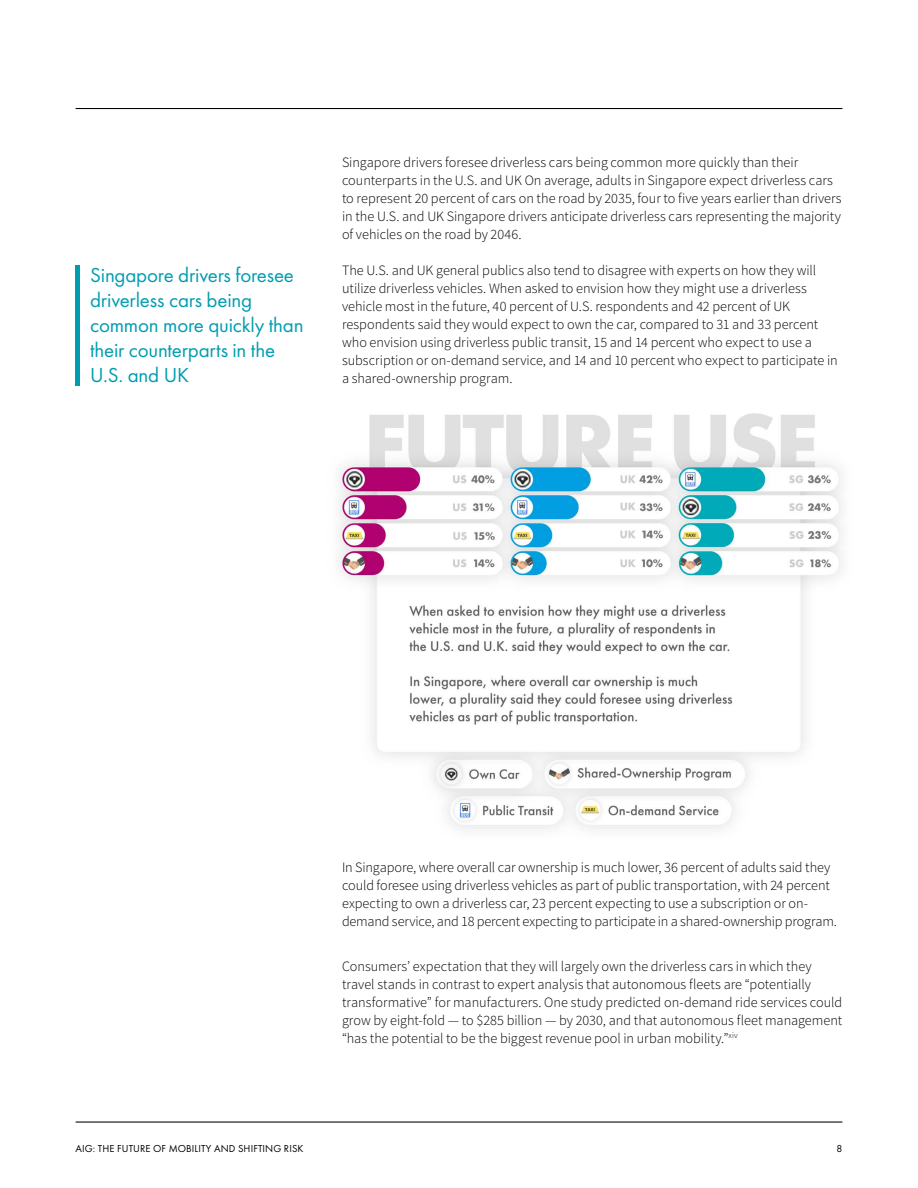
<style>
.page{position:relative;width:918px;height:1188px;background:#fff}
.page>*{position:absolute;margin:0;border:0;box-sizing:border-box;transform-origin:0 0}
.t1{font:21px/25.2px "Futura PT";letter-spacing:-.01em;color:#009db1}
.t2{font:300 14.25px/18px "Source Sans Pro";color:#000}
.t3{font:10.5px "Futura PT";letter-spacing:.01em;color:#000}
</style>
<div class="page">
<hr style="left:76px;top:108px;width:766px;height:1px;background:#000">
<hr style="left:76px;top:1122px;width:766px;height:1px;background:#000">
<hr style="left:76px;top:265px;width:4px;height:121px;background:#009db1">
<img style="left:337px;top:413px;width:505px;height:417px">
<h1 class="t1" style="left:90px;top:262px;width:215px">Singapore drivers foresee driverless cars being common more quickly than their counterparts in the<br>U.S. and UK</h1>
<p class="t2" style="left:342px;top:154px;width:501px">Singapore drivers foresee driverless cars being common more quickly than their counterparts in the U.S. and UK On average, adults in Singapore expect driverless cars to represent 20 percent of cars on the road by 2035, four to five years earlier than drivers in the U.S. and UK Singapore drivers anticipate driverless cars representing the majority of vehicles on the road by 2046.</p>
<p class="t2" style="left:342px;top:262px;width:497px">The U.S. and UK general publics also tend to disagree with experts on how they will utilize driverless vehicles. When asked to envision how they might use a driverless vehicle most in the future, 40 percent of U.S. respondents and 42 percent of UK respondents said they would expect to own the car, compared to 31 and 33 percent who envision using driverless public transit, 15 and 14 percent who expect to use a subscription or on-demand service, and 14 and 10 percent who expect to participate in a shared-ownership program.</p>
<p class="t2" style="left:342px;top:858px;width:496px">In Singapore, where overall car ownership is much lower, 36 percent of adults said they could foresee using driverless vehicles as part of public transportation, with 24 percent expecting to own a driverless car, 23 percent expecting to use a subscription or on&shy;demand service, and 18 percent expecting to participate in a shared-ownership program.</p>
<p class="t2" style="left:342px;top:957px;width:502px">Consumers’ expectation that they will largely own the driverless cars in which they travel stands in contrast to expert analysis that autonomous fleets are “potentially transformative” for manufacturers. One study predicted on-demand ride services could grow by eight-fold — to $285 billion — by 2030, and that autonomous fleet management “has the potential to be the biggest revenue pool in urban mobility.”<sup>xiv</sup></p>
<p class="t3" style="left:76px;top:1142px;width:229px">AIG: THE FUTURE OF MOBILITY AND SHIFTING RISK</p>
<p class="t3" style="left:836px;top:1142px;width:7px">8</p>
</div>
